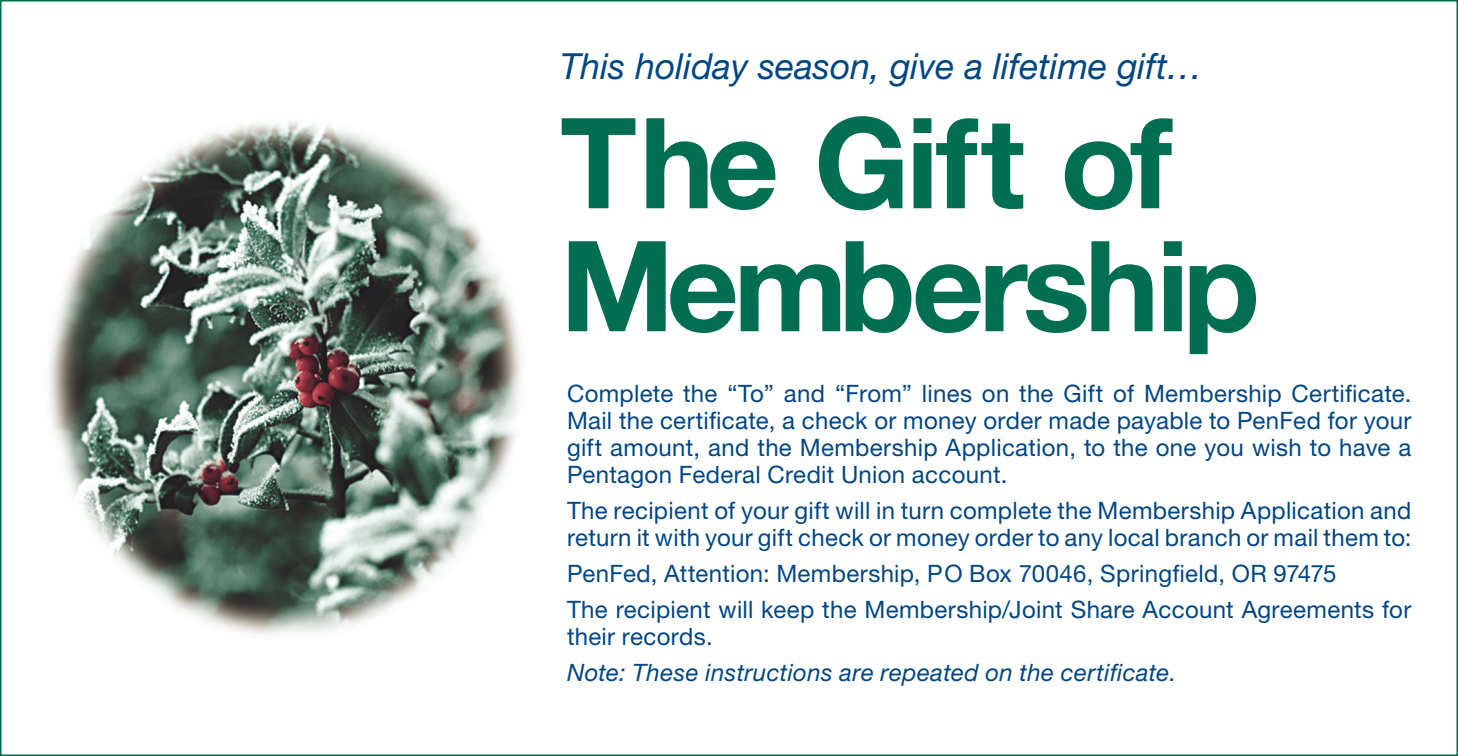
<style>
.page{position:relative;width:1458px;height:756px;background:#fff}
.page>*{position:absolute;margin:0;border:0;box-sizing:border-box;transform-origin:0 0}
.t1{font:700 126px/123px "Helvetica Neue LT Std";letter-spacing:-.045em;color:#006e51}
.t2{font:italic 36px "Helvetica Neue LT Std";color:#004684}
.t3{font:24px/27px "Helvetica Neue LT Std";letter-spacing:.015em;color:#004684}
.t4{font:italic 24px "Helvetica Neue LT Std";letter-spacing:.02em;color:#004684}
</style>
<div class="page">
<img style="left:48px;top:121px;width:474px;height:514px">
<h2 class="t2" style="left:560px;top:45px;width:644px">This holiday season, give a lifetime gift…</h2>
<h1 class="t1" style="left:560px;top:99px;width:701px">The Gift of<br>Membership</h1>
<p class="t3" style="left:567px;top:380px;width:846px;text-align:justify">Complete the “To” and “From” lines on the Gift of Membership Certificate.<br>Mail the certificate, a check or money order made payable to PenFed for your gift amount, and the Membership Application, to the one you wish to have a Pentagon Federal Credit Union account.</p>
<p class="t3" style="left:567px;top:497px;width:846px">The recipient of your gift will in turn complete the Membership Application and return it with your gift check or money order to any local branch or mail them to:</p>
<p class="t3" style="left:567px;top:555px;width:846px;line-height:36px">PenFed, Attention: Membership, PO Box 70046, Springfield, OR 97475<br>The recipient will keep the Membership/Joint Share Account Agreements for</p>
<p class="t3" style="left:567px;top:623px;width:147px">their records.</p>
<p class="t4" style="left:567px;top:658px;width:611px">Note: These instructions are repeated on the certificate.</p>
</div>
